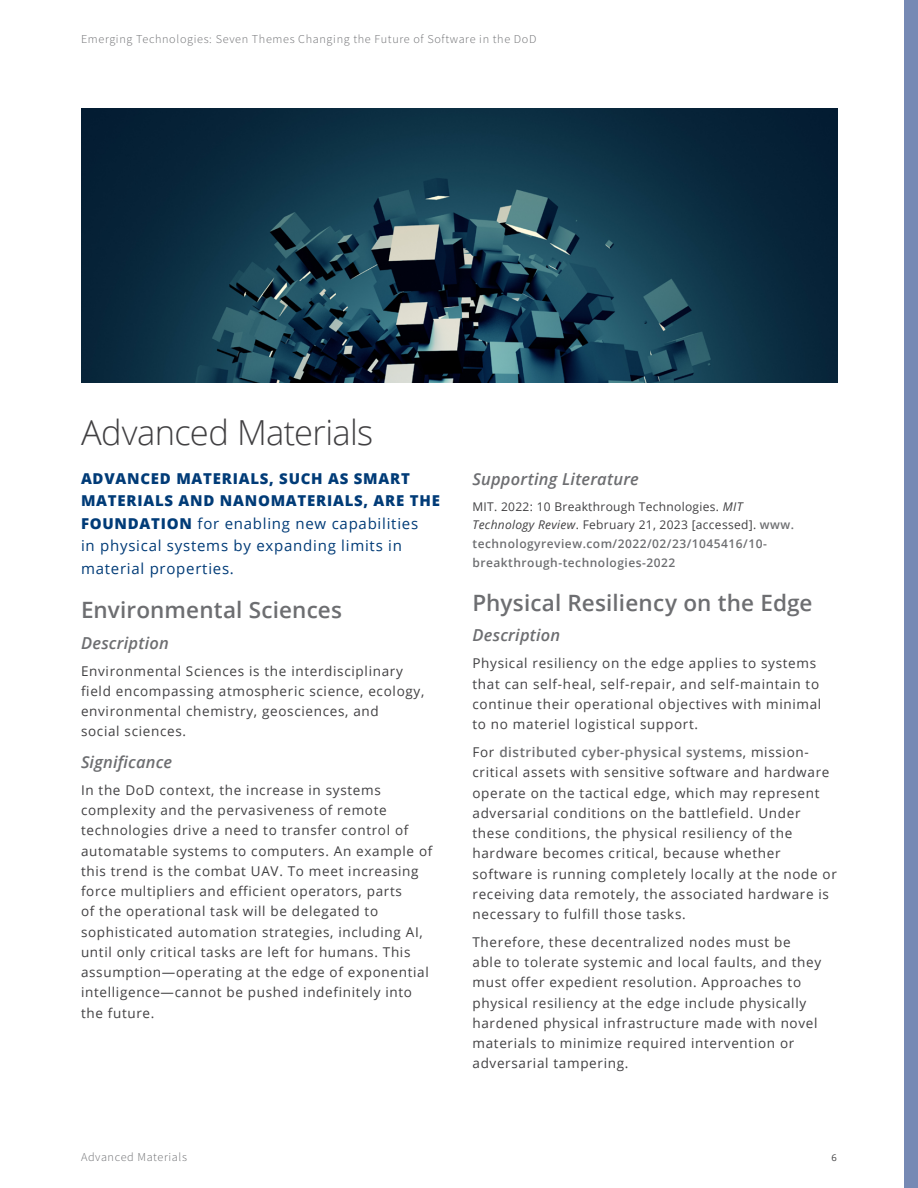
<style>
.page{position:relative;width:918px;height:1188px;background:#fff}
.page>*{position:absolute;margin:0;border:0;box-sizing:border-box;transform-origin:0 0}
.t1{font:300 34.5px "Open Sans";letter-spacing:-.02em;color:#414042}
.t2{font:600 22.5px "Open Sans";letter-spacing:.005em;color:#6d6e71}
.t3{font:italic 600 16.5px "Open Sans";letter-spacing:.01em;color:#6d6e71}
.t4{font:15px/22.5px "Open Sans";letter-spacing:.05em;color:#003b77}
.t5{font:13.5px/20.2px "Open Sans";letter-spacing:.05em;color:#414042}
.t6{font:600 12px/18.8px "Open Sans";letter-spacing:.04em;color:#6d6e71}
.t7{font:12px "Source Sans Variable";letter-spacing:.05em;color:#6d6e71}
.t8{font:9.3px "Open Sans";color:#414042}
.s1{font-weight:800}
.s2{font-weight:400;color:#414042}
.s3{font-weight:400;font-style:italic;color:#414042}
.s4{font-weight:600;color:#6d6e71}
</style>
<div class="page">
<div style="left:904px;top:0;width:14px;height:1188px;background:#7689b4"></div>
<img style="left:81px;top:108px;width:756px;height:275px">
<p class="t7" style="left:81px;top:32px;width:457px">Emerging Technologies: Seven Themes Changing the Future of Software in the DoD</p>
<h1 class="t1" style="left:81px;top:409px;width:294px">Advanced Materials</h1>
<p class="t4" style="left:81px;top:467px;width:360px"><span class="s1">ADVANCED MATERIALS, SUCH AS SMART MATERIALS AND NANOMATERIALS, ARE THE FOUNDATION</span> for enabling new capabilities<br>in physical systems by expanding limits in material properties.</p>
<h2 class="t2" style="left:81px;top:594px;width:263px">Environmental Sciences</h2>
<p class="t3" style="left:81px;top:631px;width:89px">Description</p>
<p class="t5" style="left:81px;top:660px;width:345px">Environmental Sciences is the interdisciplinary field encompassing atmospheric science, ecology, environmental chemistry, geosciences, and<br>social sciences.</p>
<p class="t3" style="left:81px;top:751px;width:93px">Significance</p>
<p class="t5" style="left:81px;top:779px;width:353px">In the DoD context, the increase in systems complexity and the pervasiveness of remote technologies drive a need to transfer control of automatable systems to computers. An example of this trend is the combat UAV. To meet increasing force multipliers and efficient operators, parts<br>of the operational task will be delegated to sophisticated automation strategies, including AI, until only critical tasks are left for humans. This assumption—operating at the edge of exponential intelligence—cannot be pushed indefinitely into the future.</p>
<p class="t7" style="left:81px;top:1150px;width:107px">Advanced Materials</p>
<p class="t3" style="left:472px;top:468px;width:168px">Supporting Literature</p>
<p class="t6" style="left:472px;top:497px;width:323px"><span class="s2">MIT. 2022: 10 Breakthrough Technologies.</span> <span class="s3">MIT Technology Review</span><span class="s2">. February 21, 2023 [accessed].</span> www. technologyreview.com/2022/02/23/1045416/10- breakthrough-technologies-2022</p>
<h2 class="t2" style="left:472px;top:587px;width:342px">Physical Resiliency on the Edge</h2>
<p class="t3" style="left:472px;top:624px;width:89px">Description</p>
<p class="t5" style="left:472px;top:653px;width:350px">Physical resiliency on the edge applies to systems that can self-heal, self-repair, and self-maintain to continue their operational objectives with minimal to no materiel logistical support.</p>
<p class="t5" style="left:472px;top:742px;width:366px">For <span class="s4">distributed cyber-physical systems</span>, mission&shy;critical assets with sensitive software and hardware operate on the tactical edge, which may represent adversarial conditions on the battlefield. Under these conditions, the physical resiliency of the hardware becomes critical, because whether software is running completely locally at the node or receiving data remotely, the associated hardware is necessary to fulfill those tasks.</p>
<p class="t5" style="left:472px;top:931px;width:350px">Therefore, these decentralized nodes must be able to tolerate systemic and local faults, and they must offer expedient resolution. Approaches to physical resiliency at the edge include physically hardened physical infrastructure made with novel materials to minimize required intervention or adversarial tampering.</p>
<p class="t8" style="left:832px;top:1151px;width:7px">6</p>
</div>
